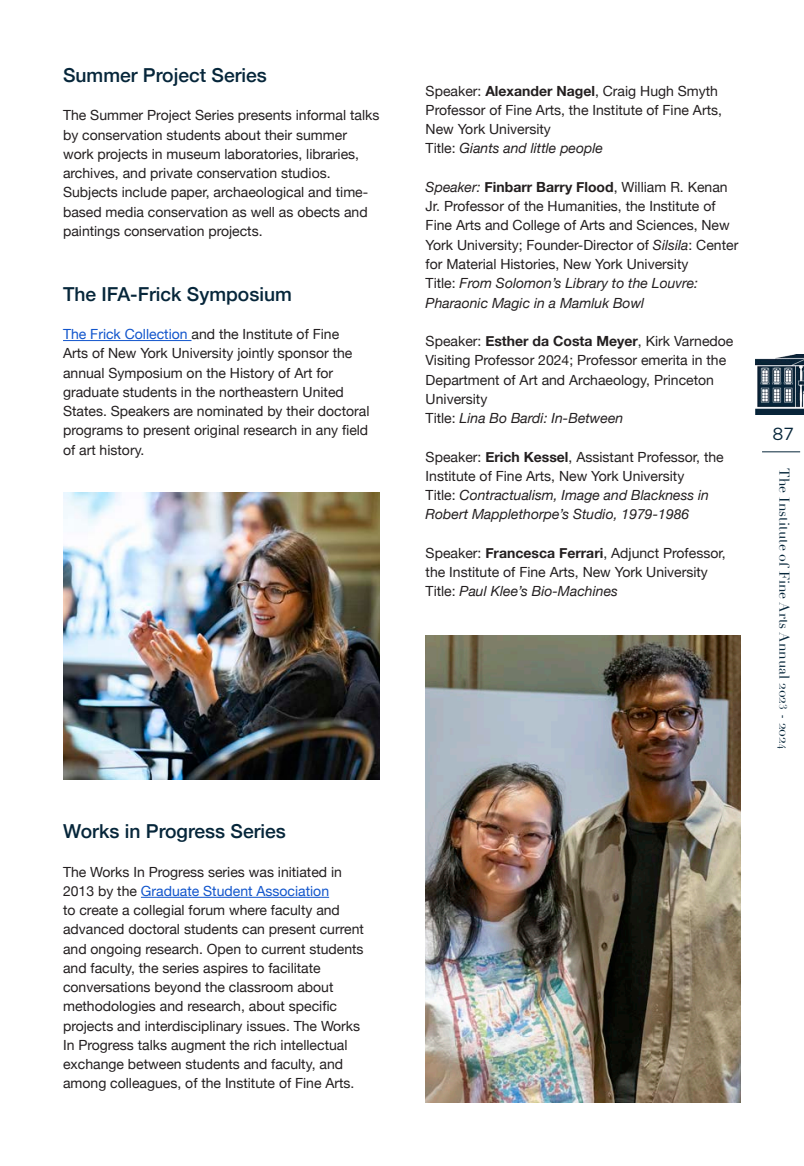
<style>
.page{position:relative;width:804px;height:1166px;background:#fff}
.page>*{position:absolute;margin:0;border:0;box-sizing:border-box;transform-origin:0 0}
.basic_-_miniHeader{font:500 19.25px "Helvetica Neue";color:#06263a}
.t1{font:17.5px "Gotham";color:#06263a}
.t2{font:14px/19.2px "Helvetica Neue";color:#231f20}
.t3{font:italic 14px/19.2px "Helvetica Neue";color:#231f20}
.t4{font:14px "Didot";color:#06263a}
.s1{color:#15c}
.s2{font-weight:700}
.s3{font-style:normal}
.s4{font-style:italic}
.s5{font-size:10.5px}
</style>
<div class="page">
<hr style="left:761px;top:451px;width:38px;height:1px;background:#06263a">
<img style="left:755px;top:355px;width:48px;height:60px">
<hr style="left:63px;top:340px;width:128px;height:1px;background:#15c">
<hr style="left:141px;top:897px;width:188px;height:1px;background:#15c">
<img style="left:63px;top:492px;width:316px;height:287px">
<img style="left:425px;top:636px;width:315px;height:466px">
<h2 class="basic_-_miniHeader" style="left:63px;top:59px;width:205px">Summer Project Series</h2>
<p class="t2" style="left:63px;top:106px;width:318px">The Summer Project Series presents informal talks by conservation students about their summer work projects in museum laboratories, libraries, archives, and private conservation studios.<br>Subjects include paper, archaeological and time&shy;based media conservation as well as obects and paintings conservation projects.</p>
<h2 class="basic_-_miniHeader" style="left:63px;top:278px;width:230px">The IFA-Frick Symposium</h2>
<p class="t2" style="left:63px;top:325px;width:308px"><span class="s1">The Frick Collection</span> and the Institute of Fine<br>Arts of New York University jointly sponsor the annual Symposium on the History of Art for graduate students in the northeastern United States. Speakers are nominated by their doctoral programs to present original research in any field of art history.</p>
<h2 class="basic_-_miniHeader" style="left:63px;top:815px;width:224px">Works in Progress Series</h2>
<p class="t2" style="left:63px;top:862px;width:302px">The Works In Progress series was initiated in 2013 by the <span class="s1">Graduate Student Association<br></span>to create a collegial forum where faculty and advanced doctoral students can present current and ongoing research. Open to current students and faculty, the series aspires to facilitate conversations beyond the classroom about methodologies and research, about specific projects and interdisciplinary issues. The Works In Progress talks augment the rich intellectual exchange between students and faculty, and among colleagues, of the Institute of Fine Arts.</p>
<p class="t2" style="left:425px;top:82px;width:298px">Speaker: <span class="s2">Alexander Nagel</span>, Craig Hugh Smyth<br>Professor of Fine Arts, the Institute of Fine Arts,<br>New York University</p>
<p class="t3" style="left:425px;top:140px;width:179px"><span class="s3">Title:</span> Giants and little people</p>
<p class="t2" style="left:425px;top:178px;width:314px"><span class="s4">Speaker:</span> <span class="s2">Finbarr Barry Flood</span>, William R. Kenan Jr. Professor of the Humanities, the Institute of Fine Arts and College of Arts and Sciences, New York University; Founder-Director of <span class="s4">Silsila</span>: Center for Material Histories, New York University<br>Title: <span class="s4">From Solomon’s Library to the Louvre:<br>Pharaonic Magic in a Mamluk Bowl</span></p>
<p class="t2" style="left:425px;top:332px;width:309px">Speaker: <span class="s2">Esther da Costa Meyer</span>, Kirk Varnedoe Visiting Professor 2024; Professor emerita in the Department of Art and Archaeology, Princeton University</p>
<p class="t3" style="left:425px;top:409px;width:199px"><span class="s3">Title:</span> Lina Bo Bardi: In-Between</p>
<p class="t2" style="left:425px;top:448px;width:299px">Speaker: <span class="s2">Erich Kessel</span>, Assistant Professor, the<br>Institute of Fine Arts, New York University</p>
<p class="t3" style="left:425px;top:486px;width:285px"><span class="s3">Title:</span> Contractualism, Image and Blackness in<br>Robert Mapplethorpe’s Studio, 1979-1986</p>
<p class="t2" style="left:425px;top:544px;width:301px">Speaker: <span class="s2">Francesca Ferrari</span>, Adjunct Professor, the Institute of Fine Arts, New York University</p>
<p class="t3" style="left:425px;top:582px;width:194px"><span class="s3">Title:</span> Paul Klee’s Bio-Machines</p>
<p class="t1" style="left:772px;top:422px;width:23px">87</p>
<p class="t4" style="left:792px;top:468px;width:282px;rotate:90deg">The Institute of Fine Arts Annual 202<span class="s5">3</span> - 202<span class="s5">4</span></p>
</div>
